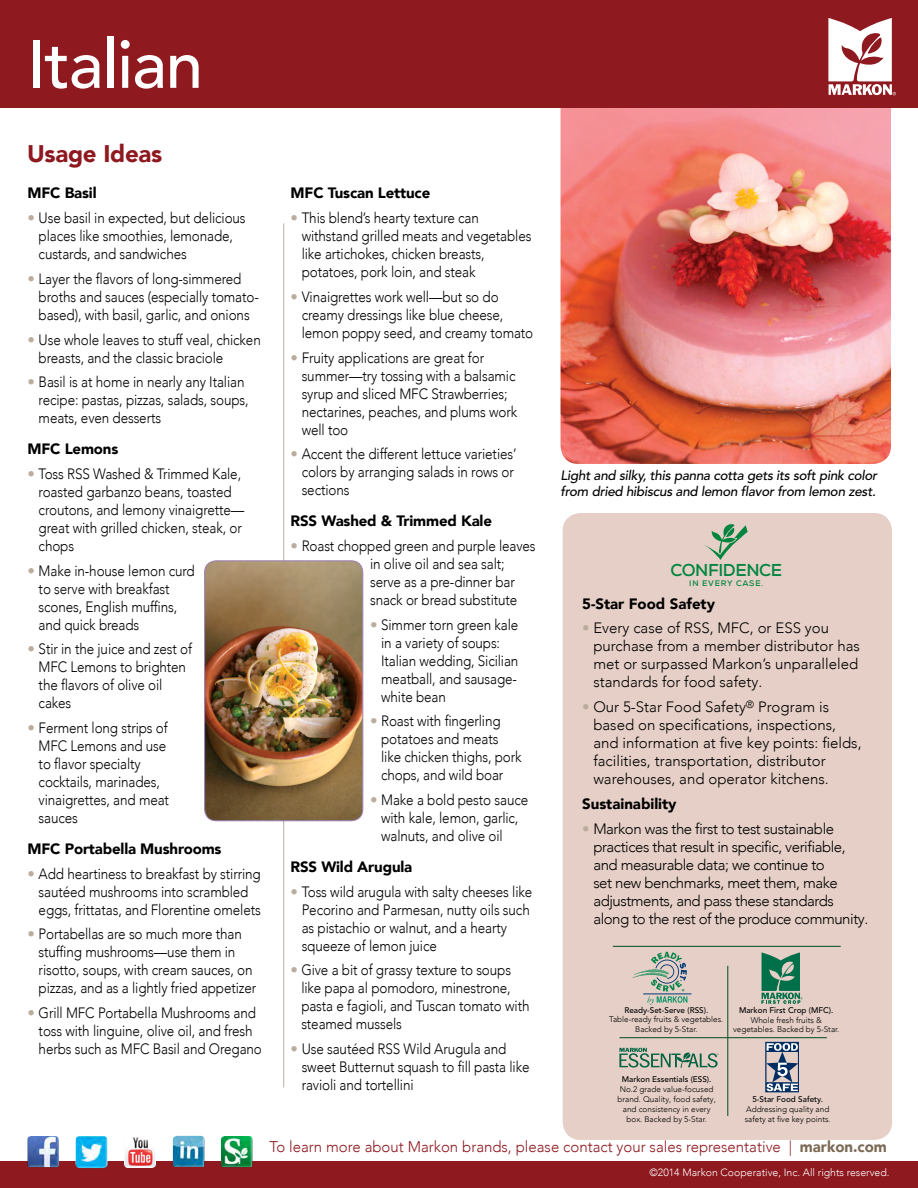
<style>
.page{position:relative;width:918px;height:1188px;background:#fff}
.page>*{position:absolute;margin:0;border:0;box-sizing:border-box;transform-origin:0 0}
.t1{font:500 67.5px "Avenir LT Std";letter-spacing:-.02em;color:#fff}
.t2{font:900 24px "Avenir LT Com";letter-spacing:-.01em;color:#8e191f}
.t3{font:700 17.25px "Nexa";letter-spacing:-.025em;color:#00853f}
.t4{font:300 15.45px "Avenir LT Com";color:#8e191f}
.t5{font:300 15px/18px "Avenir LT Com";letter-spacing:-.01em;color:#000;scale:.9 1}
.t6{font:300 15px/18px "Avenir LT Com";letter-spacing:-.01em;color:#000}
.t7{font:300 15px/18px "Avenir LT Com";letter-spacing:-.03em;color:#000}
.t8{font:900 15px "Avenir LT Com";letter-spacing:-.01em;color:#010000}
.t9{font:900 15px "Avenir LT Com";color:#000}
.t10{font:italic 500 13.5px/16.2px "Avenir LT Std";letter-spacing:-.02em;color:#000}
.t11{font:300 10.5px "Avenir LT Com";color:#fff}
.t12{font:300 8.1px/9.8px "Avenir LT Com";color:#000;text-align:center}
.t13{font:500 8.1px "Avenir LT Std";color:#000}
.t14{font:700 7.95px "Nexa";letter-spacing:.1em;color:#00853f}
.t15{font:300 2.1px "Avenir LT Com";color:#006241;scale:1.12 1}
.s1{color:#bbad9d}
.s2{font-weight:900;color:#7c6a55}
</style>
<div class="page">
<img style="left:561px;top:108px;width:330px;height:356px">
<div style="left:0;top:1161px;width:918px;height:27px;background:#8e191f"></div>
<div style="left:0;top:0;width:918px;height:108px;background:#8e191f"></div>
<svg style="left:828px;top:18px;width:68px;height:77px"></svg>
<div style="left:563px;top:513px;width:329px;height:627px;background:#e5cfc6;border-radius:18px"></div>
<svg style="left:705px;top:524px;width:43px;height:36px"></svg>
<hr style="left:613px;top:946px;width:228px;height:1px;background:#004c1d">
<hr style="left:620px;top:1037px;width:207px;height:1px;background:#004c1d">
<hr style="left:728px;top:966px;width:1px;height:150px;background:#004c1d">
<svg style="left:762px;top:952px;width:41px;height:52px"></svg>
<hr style="left:643px;top:994px;width:48px;height:1px;background:#003976">
<svg style="left:633px;top:952px;width:54px;height:53px"></svg>
<div style="left:765px;top:1042px;width:34px;height:50px;border:1px solid #002d62"></div>
<div style="left:766px;top:1083px;width:33px;height:8px;background:#002d62"></div>
<div style="left:766px;top:1043px;width:33px;height:9px;background:#002d62"></div>
<svg style="left:766px;top:1043px;width:32px;height:48px"></svg>
<svg style="left:619px;top:1048px;width:99px;height:20px"></svg>
<hr style="left:283px;top:223px;width:1px;height:864px;background:#bbad9d">
<img style="left:205px;top:561px;width:158px;height:260px">
<div style="left:204px;top:560px;width:159px;height:261px;border:1px solid #9b81b6;border-radius:12px"></div>
<img style="left:27px;top:1136px;width:32px;height:31px">
<img style="left:75px;top:1136px;width:33px;height:32px">
<img style="left:124px;top:1137px;width:32px;height:31px">
<img style="left:221px;top:1136px;width:32px;height:31px">
<img style="left:173px;top:1136px;width:32px;height:31px">
<h1 class="t1" style="left:28px;top:25px;width:177px">Italian</h1>
<h2 class="t2" style="left:27px;top:139px;width:137px">Usage Ideas</h2>
<p class="t8" style="left:28px;top:184px;width:71px">MFC Basil</p>
<p class="t5" style="left:39px;top:209px;width:232px;text-indent:-11px"><span class="s1">•</span> Use basil in expected, but delicious places like smoothies, lemonade, custards, and sandwiches</p>
<p class="t5" style="left:39px;top:270px;width:246px;text-indent:-11px"><span class="s1">•</span> Layer the flavors of long-simmered broths and sauces (especially tomato&shy;based), with basil, garlic, and onions</p>
<p class="t5" style="left:39px;top:330px;width:248px;text-indent:-11px"><span class="s1">•</span> Use whole leaves to stuff veal, chicken breasts, and the classic braciole</p>
<p class="t5" style="left:39px;top:373px;width:235px;text-indent:-11px"><span class="s1">•</span> Basil is at home in nearly any Italian recipe: pastas, pizzas, salads, soups, meats, even desserts</p>
<p class="t8" style="left:28px;top:440px;width:92px">MFC Lemons</p>
<p class="t5" style="left:39px;top:465px;width:230px;text-indent:-11px"><span class="s1">•</span> Toss RSS Washed &amp; Trimmed Kale, roasted garbanzo beans, toasted croutons, and lemony vinaigrette— great with grilled chicken, steak, or chops</p>
<p class="t5" style="left:39px;top:561px;width:175px;text-indent:-11px"><span class="s1">•</span> Make in-house lemon curd to serve with breakfast scones, English muffins, and quick breads</p>
<p class="t5" style="left:39px;top:640px;width:172px;text-indent:-11px"><span class="s1">•</span> Stir in the juice and zest of<br>MFC Lemons to brighten the flavors of olive oil cakes</p>
<p class="t5" style="left:39px;top:719px;width:146px;text-indent:-11px"><span class="s1">•</span> Ferment long strips of<br>MFC Lemons and use to flavor specialty cocktails, marinades, vinaigrettes, and meat sauces</p>
<p class="t8" style="left:28px;top:839px;width:195px">MFC Portabella Mushrooms</p>
<p class="t5" style="left:39px;top:864px;width:248px;text-indent:-11px"><span class="s1">•</span> Add heartiness to breakfast by stirring sautéed mushrooms into scrambled eggs, frittatas, and Florentine omelets</p>
<p class="t5" style="left:39px;top:925px;width:243px;text-indent:-11px"><span class="s1">•</span> Portabellas are so much more than stuffing mushrooms—use them in risotto, soups, with cream sauces, on pizzas, and as a lightly fried appetizer</p>
<p class="t5" style="left:39px;top:1004px;width:250px;text-indent:-11px"><span class="s1">•</span> Grill MFC Portabella Mushrooms and toss with linguine, olive oil, and fresh herbs such as MFC Basil and Oregano</p>
<p class="t8" style="left:291px;top:184px;width:141px">MFC Tuscan Lettuce</p>
<p class="t5" style="left:302px;top:209px;width:257px;text-indent:-11px"><span class="s1">•</span> This blend’s hearty texture can withstand grilled meats and vegetables like artichokes, chicken breasts, potatoes, pork loin, and steak</p>
<p class="t5" style="left:302px;top:288px;width:259px;text-indent:-11px"><span class="s1">•</span> Vinaigrettes work well—but so do creamy dressings like blue cheese, lemon poppy seed, and creamy tomato</p>
<p class="t5" style="left:302px;top:348px;width:241px;text-indent:-11px"><span class="s1">•</span> Fruity applications are great for summer—try tossing with a balsamic syrup and sliced MFC Strawberries; nectarines, peaches, and plums work well too</p>
<p class="t5" style="left:302px;top:445px;width:240px;text-indent:-11px"><span class="s1">•</span> Accent the different lettuce varieties’ colors by arranging salads in rows or sections</p>
<p class="t8" style="left:291px;top:512px;width:203px">RSS Washed &amp; Trimmed Kale</p>
<p class="t5" style="left:370px;top:537px;width:186px;text-indent:-79px"><span class="s1">•</span> Roast chopped green and purple leaves in olive oil and sea salt; serve as a pre-dinner bar snack or bread substitute</p>
<p class="t5" style="left:381px;top:615px;width:154px;text-indent:-11px"><span class="s1">•</span> Simmer torn green kale in a variety of soups:<br>Italian wedding, Sicilian meatball, and sausage&shy;white bean</p>
<p class="t5" style="left:381px;top:712px;width:158px;text-indent:-11px"><span class="s1">•</span> Roast with fingerling potatoes and meats like chicken thighs, pork chops, and wild boar</p>
<p class="t5" style="left:381px;top:791px;width:165px;text-indent:-11px"><span class="s1">•</span> Make a bold pesto sauce with kale, lemon, garlic, walnuts, and olive oil</p>
<p class="t8" style="left:291px;top:857px;width:123px">RSS Wild Arugula</p>
<p class="t5" style="left:302px;top:882px;width:258px;text-indent:-11px"><span class="s1">•</span> Toss wild arugula with salty cheeses like Pecorino and Parmesan, nutty oils such as pistachio or walnut, and a hearty squeeze of lemon juice</p>
<p class="t5" style="left:301px;top:961px;width:255px;text-indent:-11px"><span class="s1">•</span> Give a bit of grassy texture to soups like papa al pomodoro, minestrone, pasta e fagioli, and Tuscan tomato with steamed mussels</p>
<p class="t5" style="left:302px;top:1040px;width:255px;text-indent:-11px"><span class="s1">•</span> Use sautéed RSS Wild Arugula and sweet Butternut squash to fill pasta like ravioli and tortellini</p>
<p class="t10" style="left:561px;top:467px;width:318px">Light and silky, this panna cotta gets its soft pink color from dried hibiscus and lemon flavor from lemon zest.</p>
<p class="t3" style="left:671px;top:559px;width:113px">CONFIDENCE</p>
<p class="t14" style="left:689px;top:578px;width:76px">IN EVERY CASE.</p>
<p class="t9" style="left:582px;top:594px;width:134px">5-Star Food Safety</p>
<p class="t6" style="left:593px;top:619px;width:268px;text-indent:-11px"><span class="s1">•</span> Every case of RSS, MFC, or ESS you purchase from a member distributor has met or surpassed Markon’s unparalleled standards for food safety.</p>
<p class="t6" style="left:593px;top:698px;width:270px;text-indent:-11px"><span class="s1">•</span> Our 5-Star Food Safety<sup>®</sup> Program is based on specifications, inspections, and information at five key points: fields, facilities, transportation, distributor warehouses, and operator kitchens.</p>
<p class="t9" style="left:582px;top:795px;width:96px">Sustainability</p>
<p class="t7" style="left:593px;top:819px;width:276px;text-indent:-11px"><span class="s1">•</span> Markon was the first to test sustainable practices that result in specific, verifiable, and measurable data; we continue to<br>set new benchmarks, meet them, make adjustments, and pass these standards along to the rest of the produce community.</p>
<p class="t13" style="left:624px;top:1005px;width:85px">Ready-Set-Serve (RSS).</p>
<p class="t12" style="left:609px;top:1015px;width:116px">Table-ready fruits &amp; vegetables.<br>Backed by 5-Star.</p>
<p class="t15" style="left:717px;top:1053px;width:3px">®</p>
<p class="t13" style="left:622px;top:1075px;width:91px">Markon Essentials (ESS).</p>
<p class="t12" style="left:617px;top:1085px;width:100px">No.2 grade value-focused brand. Quality, food safety, and consistency in every box. Backed by 5-Star.</p>
<p class="t13" style="left:739px;top:1005px;width:96px">Markon First Crop (MFC).</p>
<p class="t12" style="left:733px;top:1015px;width:108px">Whole fresh fruits &amp; vegetables. Backed by 5-Star.</p>
<p class="t13" style="left:752px;top:1095px;width:72px">5-Star Food Safety.</p>
<p class="t12" style="left:745px;top:1105px;width:88px;text-align:left">Addressing quality and safety at five key points.</p>
<p class="t4" style="left:269px;top:1138px;width:619px">To learn more about Markon brands, please contact your sales representative | <span class="s2">markon.com</span></p>
<p class="t11" style="left:649px;top:1167px;width:242px">©2014 Markon Cooperative, Inc. All rights reserved.</p>
</div>
